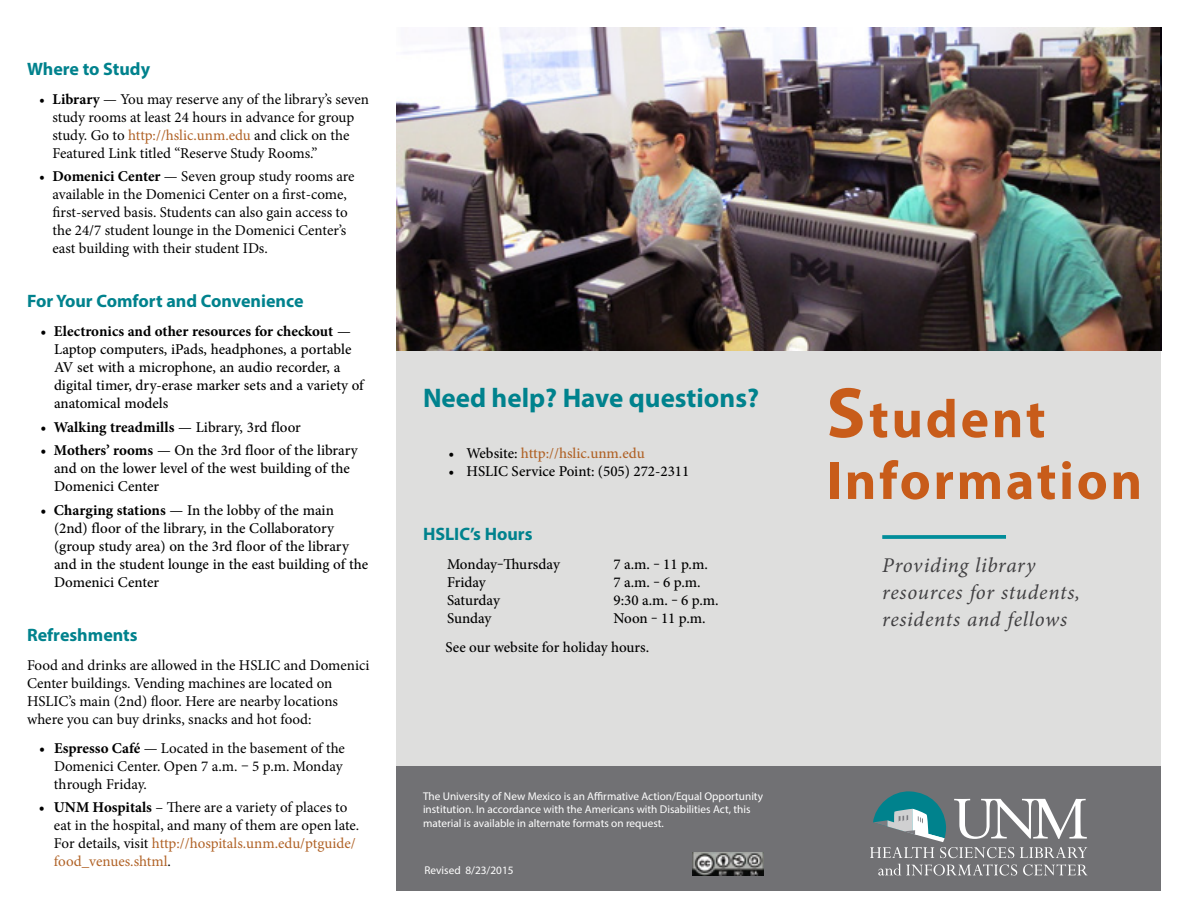
<style>
.page{position:relative;width:1188px;height:918px;background:#fff}
.page>*{position:absolute;margin:0;border:0;box-sizing:border-box;transform-origin:0 0}
.t1{font:700 54px/61.8px "Myriad Pro";letter-spacing:.05em;color:#c85c1a}
.t2{font:700 27px "Myriad Pro";color:#00828d}
.t3{font:italic 21px/27px "Minion Pro";letter-spacing:.03em;color:#414042}
.t4{font:700 18px "Myriad Pro";color:#00828d}
.t5{font:15px/18px "Minion Pro";color:#000}
.t6{font:500 15px/18.1px "Minion Pro";color:#000}
.t7{font:700 15px "Minion Pro";color:#000}
.t8{font:500 15px "Minion Pro";letter-spacing:-.005em;color:#b06226}
.t9{font:11.25px/13.5px "Myriad Pro";color:#fff}
.s1{font-weight:700}
.s2{color:#b06226}
.s3{font-weight:500}
.s4{color:#000}
.s5{font-size:72px}
</style>
<div class="page">
<div style="left:396px;top:28px;width:765px;height:764px;background:#dededd"></div>
<div style="left:396px;top:767px;width:765px;height:124px;background:#717174"></div>
<img style="left:693px;top:852px;width:70px;height:23px">
<svg style="left:878px;top:864px;width:139px;height:12px"></svg>
<svg style="left:1023px;top:864px;width:65px;height:12px"></svg>
<svg style="left:870px;top:791px;width:217px;height:67px"></svg>
<svg style="left:882px;top:535px;width:124px;height:4px"></svg>
<img style="left:396px;top:27px;width:763px;height:323px">
<p class="t4" style="left:27px;top:57px;width:125px">Where to Study</p>
<p class="t5" style="left:52px;top:90px;width:318px;text-indent:-14px">• <span class="s1">Library</span> — You may reserve any of the library’s seven study rooms at least 24 hours in advance for group study. Go to <span class="s2">http://hslic.unm.edu</span> and click on the Featured Link titled “Reserve Study Rooms.”</p>
<p class="t5" style="left:52px;top:167px;width:304px;text-indent:-13px">• <span class="s1">Domenici Center</span> — Seven group study rooms are available in the Domenici Center on a first-come, first-served basis. Students can also gain access to the 24/7 student lounge in the Domenici Center’s east building with their student IDs.</p>
<p class="t4" style="left:27px;top:289px;width:278px">For Your Comfort and Convenience</p>
<p class="t6" style="left:54px;top:322px;width:311px;text-indent:-14px"><span class="s1">• Electronics and other resources for checkout</span> — Laptop computers, iPads, headphones, a portable AV set with a microphone, an audio recorder, a digital timer, dry-erase marker sets and a variety of anatomical models</p>
<p class="t7" style="left:40px;top:416px;width:262px">• Walking treadmills <span class="s3">— Library, 3rd floor</span></p>
<p class="t6" style="left:54px;top:441px;width:305px;text-indent:-14px"><span class="s1">• Mothers’ rooms</span> — On the 3rd floor of the library and on the lower level of the west building of the<br>Domenici Center</p>
<p class="t6" style="left:54px;top:501px;width:316px;text-indent:-14px"><span class="s1">• Charging stations</span> — In the lobby of the main (2nd) floor of the library, in the Collaboratory (group study area) on the 3rd floor of the library and in the student lounge in the east building of the Domenici Center</p>
<p class="t4" style="left:27px;top:623px;width:112px">Refreshments</p>
<p class="t5" style="left:27px;top:656px;width:344px">Food and drinks are allowed in the HSLIC and Domenici Center buildings. Vending machines are located on HSLIC’s main (2nd) floor. Here are nearby locations where you can buy drinks, snacks and hot food:</p>
<p class="t5" style="left:54px;top:739px;width:292px;text-indent:-15px"><span class="s1">• Espresso Café</span> — Located in the basement of the<br>Domenici Center. Open 7 a.m. – 5 p.m. Monday through Friday.</p>
<p class="t5" style="left:54px;top:799px;width:307px;text-indent:-15px"><span class="s1">• UNM Hospitals</span> – There are a variety of places to eat in the hospital, and many of them are open late.<br>For details, visit <span class="s2">http://hospitals.unm.edu/ptguide/ food_venues.shtml</span>.</p>
<h2 class="t2" style="left:423px;top:380px;width:338px">Need help? Have questions?</h2>
<p class="t8" style="left:449px;top:443px;width:198px"><span class="s4">• Website:</span> http://hslic.unm.edu</p>
<p class="t6" style="left:449px;top:462px;width:242px">• HSLIC Service Point: (505) 272-2311</p>
<p class="t4" style="left:423px;top:523px;width:111px">HSLIC’s Hours</p>
<p class="t6" style="left:447px;top:555px;width:114px">Monday‒Thursday</p>
<p class="t6" style="left:614px;top:555px;width:96px">7 a.m. ‒ 11 p.m.</p>
<p class="t6" style="left:447px;top:573px;width:40px">Friday</p>
<p class="t6" style="left:614px;top:573px;width:89px">7 a.m. ‒ 6 p.m.</p>
<p class="t6" style="left:447px;top:591px;width:54px">Saturday</p>
<p class="t6" style="left:614px;top:591px;width:107px">9:30 a.m. ‒ 6 p.m.</p>
<p class="t6" style="left:447px;top:609px;width:46px">Sunday</p>
<p class="t6" style="left:446px;top:604px;width:262px;line-height:28.8px;text-indent:168px">Noon ‒ 11 p.m.<br>See our website for holiday hours.</p>
<p class="t9" style="left:423px;top:789px;width:342px">The University of New Mexico is an Affirmative Action/Equal Opportunity institution. In accordance with the Americans with Disabilities Act, this material is available in alternate formats on request.</p>
<p class="t9" style="left:424px;top:863px;width:91px">Revised 8/23/2015</p>
<h1 class="t1" style="left:826px;top:386px;width:317px"><span class="s5">S</span>tudent<br>Information</h1>
<h3 class="t3" style="left:882px;top:552px;width:199px">Providing library resources for students, residents and fellows</h3>
</div>
